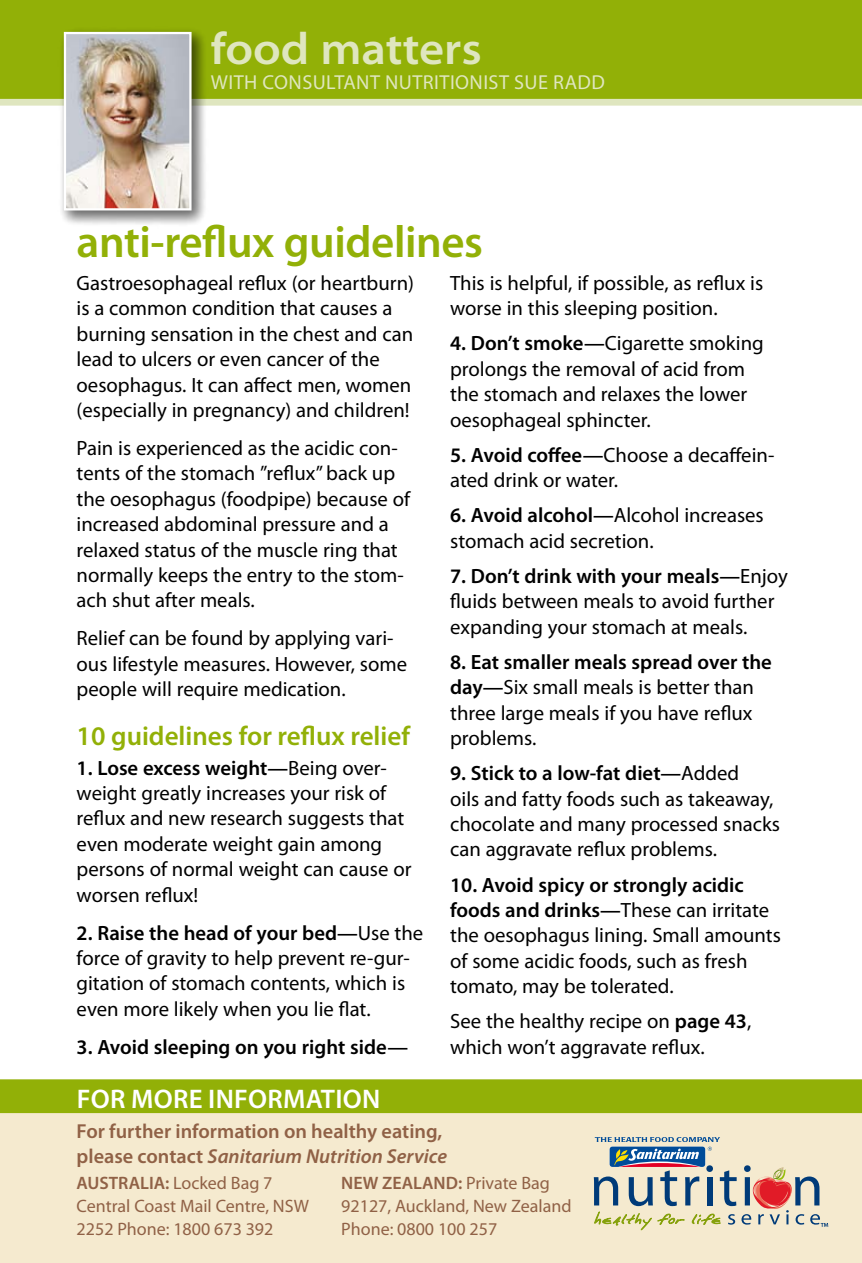
<style>
.page{position:relative;width:862px;height:1263px;background:#fff}
.page>*{position:absolute;margin:0;border:0;box-sizing:border-box;transform-origin:0 0}
.t1{font:600 45px "Myriad Pro";letter-spacing:-.01em;color:#92b007}
.t2{font:600 semi-expanded 45px "Myriad Pro";color:#dfe6bf}
.t3{font:600 27px "Myriad Pro";color:#92b007}
.t4{font:600 27px "Myriad Pro";letter-spacing:.01em;color:#fff}
.t5{font:20.7px/25.4px "Myriad Pro";color:#000}
.t6{font:600 20.7px "Myriad Pro";color:#000}
.t7{font:600 20.25px/24.8px "Myriad Pro";color:#906146}
.t8{font:20.25px "Myriad Pro";letter-spacing:.02em;color:#dfe6bf}
.t9{font:18px/22.5px "Myriad Pro";color:#906146}
.s1{font-weight:600}
.s2{font-style:italic}
</style>
<div class="page">
<div style="left:0;top:1084px;width:861px;height:179px;background:#f5eacf"></div>
<div style="left:0;top:1079px;width:861px;height:34px;background:#92b007"></div>
<svg style="left:593px;top:1137px;width:234px;height:93px"></svg>
<div style="left:0;top:1px;width:861px;height:101px;background:#92b007"></div>
<div style="left:0;top:99px;width:861px;height:7px;background:#dfe6bf"></div>
<div style="left:57px;top:25px;width:151px;height:203px;background:#000;opacity:.6"></div>
<img style="left:67px;top:35px;width:121px;height:172px">
<div style="left:64px;top:32px;width:127px;height:178px;border:2px solid #fff"></div>
<h1 class="t2" style="left:210px;top:24px;width:273px">food matters</h1>
<p class="t8" style="left:211px;top:71px;width:395px">WITH CONSULTANT NUTRITIONIST SUE RADD</p>
<h1 class="t1" style="left:77px;top:217px;width:408px">anti-reflux guidelines</h1>
<p class="t5" style="left:77px;top:271px;width:339px">Gastroesophageal reflux (or heartburn) is a common condition that causes a burning sensation in the chest and can lead to ulcers or even cancer of the oesophagus. It can affect men, women (especially in pregnancy) and children!</p>
<p class="t5" style="left:77px;top:436px;width:335px">Pain is experienced as the acidic con&shy;tents of the stomach ”reflux” back up the oesophagus (foodpipe) because of increased abdominal pressure and a relaxed status of the muscle ring that normally keeps the entry to the stom&shy;ach shut after meals.</p>
<p class="t5" style="left:77px;top:626px;width:332px">Relief can be found by applying vari&shy;ous lifestyle measures. However, some people will require medication.</p>
<h2 class="t3" style="left:77px;top:721px;width:335px">10 guidelines for reflux relief</h2>
<p class="t5" style="left:77px;top:755px;width:336px"><span class="s1">1. Lose excess weight—</span>Being over&shy;weight greatly increases your risk of reflux and new research suggests that even moderate weight gain among persons of normal weight can cause or worsen reflux!</p>
<p class="t5" style="left:77px;top:920px;width:348px"><span class="s1">2. Raise the head of your bed—</span>Use the force of gravity to help prevent re-gur&shy;gitation of stomach contents, which is even more likely when you lie flat.</p>
<p class="t6" style="left:77px;top:1035px;width:333px">3. Avoid sleeping on you right side—</p>
<p class="t5" style="left:450px;top:271px;width:314px">This is helpful, if possible, as reflux is worse in this sleeping position.</p>
<p class="t5" style="left:450px;top:331px;width:315px"><span class="s1">4. Don’t smoke—</span>Cigarette smoking prolongs the removal of acid from the stomach and relaxes the lower oesophageal sphincter.</p>
<p class="t5" style="left:450px;top:442px;width:325px"><span class="s1">5. Avoid coffee—</span>Choose a decaffein&shy;ated drink or water.</p>
<p class="t5" style="left:450px;top:503px;width:315px"><span class="s1">6. Avoid alcohol—</span>Alcohol increases stomach acid secretion.</p>
<p class="t5" style="left:450px;top:563px;width:339px"><span class="s1">7. Don’t drink with your meals—</span>Enjoy fluids between meals to avoid further expanding your stomach at meals.</p>
<p class="t5" style="left:450px;top:649px;width:323px"><span class="s1">8. Eat smaller meals spread over the day—</span>Six small meals is better than three large meals if you have reflux problems.</p>
<p class="t5" style="left:450px;top:761px;width:331px"><span class="s1">9. Stick to a low-fat diet—</span>Added<br>oils and fatty foods such as takeaway, chocolate and many processed snacks can aggravate reflux problems.</p>
<p class="t5" style="left:450px;top:872px;width:332px"><span class="s1">10. Avoid spicy or strongly acidic foods and drinks—</span>These can irritate the oesophagus lining. Small amounts of some acidic foods, such as fresh tomato, may be tolerated.</p>
<p class="t5" style="left:450px;top:1009px;width:302px">See the healthy recipe on <span class="s1">page 43</span>, which won’t aggravate reflux.</p>
<h2 class="t4" style="left:77px;top:1084px;width:305px">FOR MORE INFORMATION</h2>
<p class="t7" style="left:77px;top:1119px;width:372px">For further information on healthy eating, please contact <span class="s2">Sanitarium Nutrition Service</span></p>
<p class="t9" style="left:77px;top:1172px;width:234px"><span class="s1">AUSTRALIA:</span> Locked Bag 7<br>Central Coast Mail Centre, NSW<br>2252 Phone: 1800 673 392</p>
<p class="t9" style="left:341px;top:1172px;width:232px"><span class="s1">NEW ZEALAND:</span> Private Bag<br>92127, Auckland, New Zealand<br>Phone: 0800 100 257</p>
</div>
